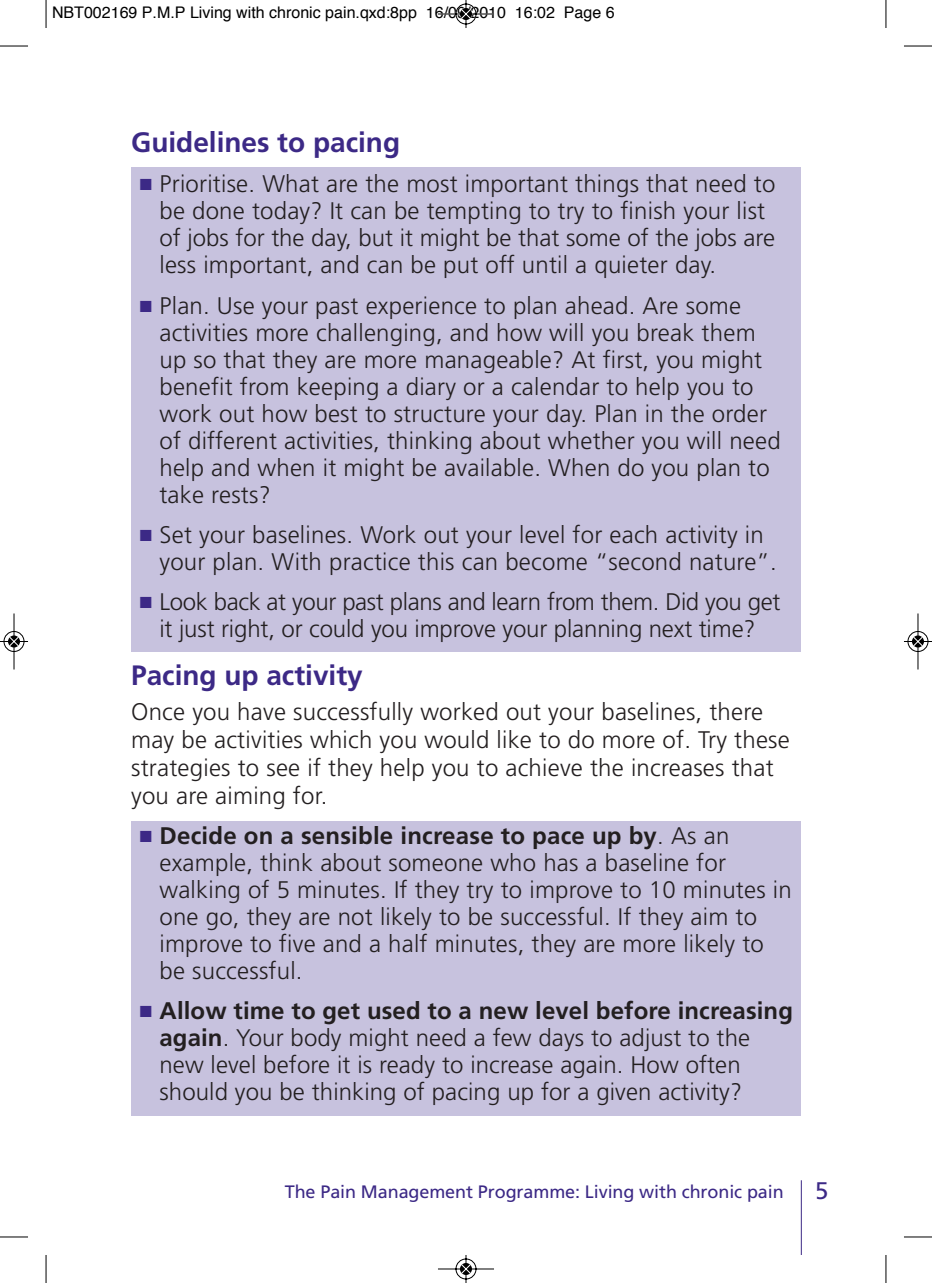
<style>
.page{position:relative;width:932px;height:1283px;background:#fff}
.page>*{position:absolute;margin:0;border:0;box-sizing:border-box;transform-origin:0 0}
.t1{font:700 28px "Frutiger";color:#3c2986}
.t2{font:300 24px/27px "Frutiger";letter-spacing:.01em;color:#231f20}
.t3{font:24px "Frutiger";color:#3c2986}
.t4{font:18px "Frutiger";letter-spacing:-.005em;color:#3c2986}
.t5{font:16px "Helvetica";color:#000}
.s1{color:#3c2986}
.s2{font-weight:700}
</style>
<div class="page">
<div style="left:131px;top:821px;width:669px;height:294px;background:#c7c2de"></div>
<div style="left:131px;top:167px;width:669px;height:485px;background:#c7c2de"></div>
<hr style="left:800px;top:1180px;width:1px;height:75px;background:#3c2986">
<svg style="left:46px;top:0;width:1px;height:28px"></svg>
<svg style="left:0;top:46px;width:28px;height:1px"></svg>
<svg style="left:885px;top:0;width:1px;height:28px"></svg>
<svg style="left:904px;top:46px;width:27px;height:1px"></svg>
<svg style="left:46px;top:1255px;width:1px;height:28px"></svg>
<svg style="left:0;top:1236px;width:28px;height:1px"></svg>
<svg style="left:885px;top:1255px;width:1px;height:28px"></svg>
<svg style="left:904px;top:1236px;width:27px;height:1px"></svg>
<svg style="left:438px;top:0;width:56px;height:28px"></svg>
<svg style="left:438px;top:1255px;width:56px;height:28px"></svg>
<svg style="left:0;top:613px;width:28px;height:57px"></svg>
<svg style="left:904px;top:613px;width:27px;height:57px"></svg>
<p class="t5" style="left:52px;top:6px;width:564px">NBT002169 P.M.P Living with chronic pain.qxd:8pp 16/09/2010 16:02 Page 6</p>
<p class="t1" style="left:131px;top:131px;width:270px">Guidelines to pacing</p>
<p class="t2" style="left:159px;top:172px;width:617px;text-indent:-20px"><span class="s1">■</span> Prioritise. What are the most important things that need to be done today? It can be tempting to try to finish your list of jobs for the day, but it might be that some of the jobs are less important, and can be put off until a quieter day.</p>
<p class="t2" style="left:159px;top:293px;width:622px;text-indent:-20px"><span class="s1">■</span> Plan. Use your past experience to plan ahead. Are some activities more challenging, and how will you break them up so that they are more manageable? At first, you might benefit from keeping a diary or a calendar to help you to work out how best to structure your day. Plan in the order of different activities, thinking about whether you will need help and when it might be available. When do you plan to take rests?</p>
<p class="t2" style="left:159px;top:522px;width:618px;text-indent:-20px"><span class="s1">■</span> Set your baselines. Work out your level for each activity in your plan. With practice this can become “second nature”.</p>
<p class="t2" style="left:140px;top:590px;width:642px;text-align:center"><span class="s1">■</span> Look back at your past plans and learn from them. Did you get it just right, or could you improve your planning next time?</p>
<p class="t1" style="left:131px;top:664px;width:233px">Pacing up activity</p>
<p class="t2" style="left:131px;top:699px;width:660px;line-height:28px">Once you have successfully worked out your baselines, there may be activities which you would like to do more of. Try these strategies to see if they help you to achieve the increases that you are aiming for.</p>
<p class="t2" style="left:159px;top:823px;width:633px;text-indent:-20px"><span class="s1">■</span> <span class="s2">Decide on a sensible increase to pace up by</span>. As an example, think about someone who has a baseline for walking of 5 minutes. If they try to improve to 10 minutes in one go, they are not likely to be successful. If they aim to improve to five and a half minutes, they are more likely to be successful.</p>
<p class="t2" style="left:159px;top:998px;width:634px;text-indent:-20px"><span class="s1">■</span> <span class="s2">Allow time to get used to a new level before increasing again</span>. Your body might need a few days to adjust to the new level before it is ready to increase again. How often should you be thinking of pacing up for a given activity?</p>
<p class="t4" style="left:285px;top:1184px;width:500px">The Pain Management Programme: Living with chronic pain</p>
<p class="t3" style="left:814px;top:1181px;width:15px">5</p>
</div>
